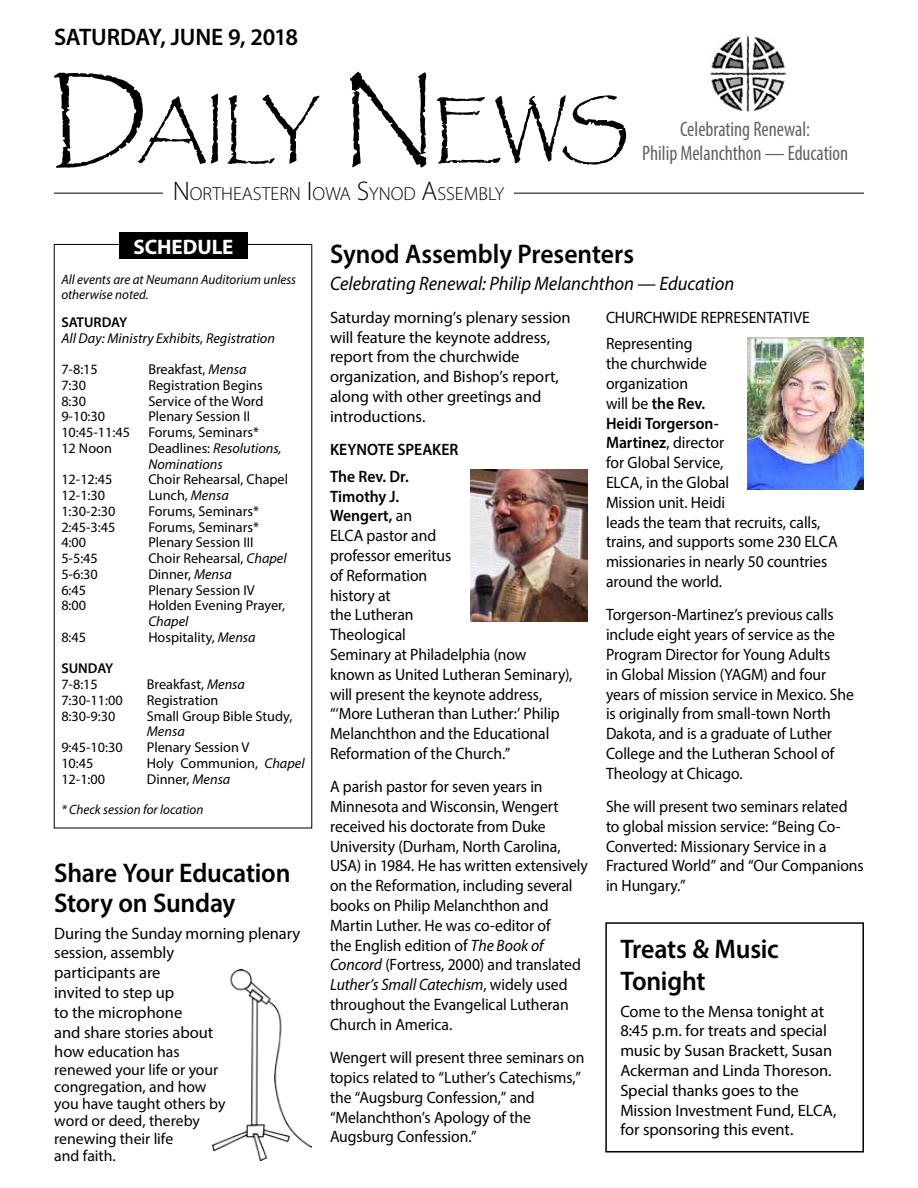
<style>
.page{position:relative;width:918px;height:1188px;background:#fff}
.page>*{position:absolute;margin:0;border:0;box-sizing:border-box;transform-origin:0 0}
.t1{font:71.4px "Papyrus";letter-spacing:-.1em;color:#000}
.t2{font:600 27px/32.4px "Myriad Pro";letter-spacing:-.01em;color:#000;scale:.96 1}
.t3{font:600 27px "Myriad Pro";letter-spacing:-.01em;color:#000;scale:.95 1}
.t4{font:600 24px "Myriad Pro";letter-spacing:-.01em;color:#000}
.t5{font:condensed 21px/24px "Myriad Pro";color:#616264;text-align:center;scale:.95 1}
.t6{font:700 21px "Myriad Pro";letter-spacing:-.005em;color:#fff}
.t7{font:italic 19.5px "Myriad Pro";color:#000;scale:.95 1}
.t8{font:300 18.9px "Myriad Pro";color:#000}
.t9{font:16.5px/19.8px "Myriad Pro";letter-spacing:-.005em;color:#000;scale:.95 1}
.t10{font:16.5px/19.8px "Myriad Pro";letter-spacing:-.005em;color:#000}
.t11{font:600 16.5px/26.5px "Myriad Pro";color:#000;scale:.95 1}
.t12{font:15.75px/17.2px "Myriad Pro";letter-spacing:-.005em;color:#000}
.t13{font:14.25px "Myriad Pro";color:#000}
.t14{font:italic 14.25px/15.8px "Myriad Pro";color:#000}
.t15{font:600 14.25px "Myriad Pro";color:#000}
.t16{font:italic 13.5px/15px "Myriad Pro";color:#000}
.s1{font-size:102px}
.s2{font-size:27px}
.s3{font-style:italic}
.s4{font-style:normal}
.s5{font-size:16.5px}
.s6{font-weight:600}
</style>
<div class="page">
<img style="left:710px;top:36px;width:75px;height:76px">
<hr style="left:54px;top:193px;width:810px;height:1px;background:#000">
<div style="left:163px;top:179px;width:351px;height:32px;background:#fff"></div>
<div style="left:605px;top:922px;width:259px;height:231px;border:2px solid #000"></div>
<img style="left:213px;top:970px;width:99px;height:191px">
<div style="left:119px;top:232px;width:129px;height:27px;background:#000"></div>
<img style="left:471px;top:470px;width:117px;height:152px">
<img style="left:747px;top:338px;width:117px;height:152px">
<h3 class="t4" style="left:54px;top:22px;width:246px">SATURDAY, JUNE 9, 2018</h3>
<h1 class="t1" style="left:50px;top:86px;width:580px"><span class="s1">D</span>AILY <span class="s1">N</span>EWS</h1>
<p class="t8" style="left:173px;top:182px;width:333px"><span class="s2">N</span>ORTHEASTERN <span class="s2">I</span>OWA <span class="s2">S</span>YNOD <span class="s2">A</span>SSEMBLY</p>
<p class="t5" style="left:642px;top:116px;width:218px">Celebrating Renewal:<br>Philip Melanchthon — Education</p>
<p class="t6" style="left:134px;top:233px;width:101px">SCHEDULE</p>
<p class="t16" style="left:61px;top:272px;width:236px">All events are at Neumann Auditorium unless otherwise noted.</p>
<p class="t15" style="left:61px;top:313px;width:67px">SATURDAY</p>
<p class="t14" style="left:61px;top:330px;width:215px">All Day: Ministry Exhibits, Registration</p>
<p class="t13" style="left:61px;top:361px;width:38px">7-8:15</p>
<p class="t13" style="left:148px;top:361px;width:100px">Breakfast, <span class="s3">Mensa</span></p>
<p class="t13" style="left:61px;top:376px;width:26px">7:30</p>
<p class="t13" style="left:148px;top:376px;width:116px">Registration Begins</p>
<p class="t13" style="left:61px;top:392px;width:26px">8:30</p>
<p class="t13" style="left:148px;top:392px;width:117px">Service of the Word</p>
<p class="t13" style="left:61px;top:408px;width:45px">9-10:30</p>
<p class="t13" style="left:148px;top:408px;width:103px">Plenary Session II</p>
<p class="t13" style="left:61px;top:424px;width:70px">10:45-11:45</p>
<p class="t13" style="left:148px;top:424px;width:112px">Forums, Seminars*</p>
<p class="t13" style="left:61px;top:439px;width:52px">12 Noon</p>
<p class="t14" style="left:148px;top:440px;width:135px"><span class="s4">Deadlines:</span> Resolutions,<br>Nominations</p>
<p class="t13" style="left:61px;top:471px;width:53px">12-12:45</p>
<p class="t13" style="left:148px;top:471px;width:141px">Choir Rehearsal, Chapel</p>
<p class="t13" style="left:61px;top:487px;width:45px">12-1:30</p>
<p class="t13" style="left:148px;top:487px;width:82px">Lunch, <span class="s3">Mensa</span></p>
<p class="t13" style="left:61px;top:502px;width:56px">1:30-2:30</p>
<p class="t13" style="left:148px;top:502px;width:112px">Forums, Seminars*</p>
<p class="t13" style="left:61px;top:518px;width:56px">2:45-3:45</p>
<p class="t13" style="left:148px;top:518px;width:112px">Forums, Seminars*</p>
<p class="t13" style="left:61px;top:534px;width:26px">4:00</p>
<p class="t13" style="left:148px;top:534px;width:107px">Plenary Session III</p>
<p class="t13" style="left:61px;top:550px;width:38px">5-5:45</p>
<p class="t13" style="left:148px;top:550px;width:140px">Choir Rehearsal, <span class="s3">Chapel</span></p>
<p class="t13" style="left:61px;top:565px;width:38px">5-6:30</p>
<p class="t13" style="left:148px;top:565px;width:85px">Dinner, <span class="s3">Mensa</span></p>
<p class="t13" style="left:61px;top:581px;width:26px">6:45</p>
<p class="t13" style="left:148px;top:581px;width:108px">Plenary Session IV</p>
<p class="t13" style="left:61px;top:597px;width:26px">8:00</p>
<p class="t13" style="left:148px;top:597px;width:138px">Holden Evening Prayer,</p>
<p class="t14" style="left:148px;top:613px;width:42px">Chapel</p>
<p class="t13" style="left:61px;top:628px;width:26px">8:45</p>
<p class="t13" style="left:148px;top:628px;width:109px">Hospitality, <span class="s3">Mensa</span></p>
<p class="t15" style="left:61px;top:660px;width:54px">SUNDAY</p>
<p class="t13" style="left:61px;top:676px;width:38px">7-8:15</p>
<p class="t13" style="left:147px;top:676px;width:100px">Breakfast, <span class="s3">Mensa</span></p>
<p class="t13" style="left:61px;top:691px;width:63px">7:30-11:00</p>
<p class="t13" style="left:147px;top:691px;width:73px">Registration</p>
<p class="t13" style="left:61px;top:707px;width:56px">8:30-9:30</p>
<p class="t13" style="left:147px;top:707px;width:147px">Small Group Bible Study,</p>
<p class="t14" style="left:147px;top:724px;width:39px">Mensa</p>
<p class="t13" style="left:61px;top:739px;width:63px">9:45-10:30</p>
<p class="t13" style="left:147px;top:739px;width:104px">Plenary Session V</p>
<p class="t13" style="left:61px;top:754px;width:34px">10:45</p>
<p class="t13" style="left:147px;top:754px;width:159px">Holy Communion, <span class="s3">Chapel</span></p>
<p class="t13" style="left:61px;top:770px;width:45px">12-1:00</p>
<p class="t13" style="left:147px;top:770px;width:85px">Dinner, <span class="s3">Mensa</span></p>
<p class="t16" style="left:61px;top:802px;width:144px">* Check session for location</p>
<h2 class="t2" style="left:54px;top:857px;width:248px;line-height:30px">Share Your Education<br>Story on Sunday</h2>
<p class="t10" style="left:54px;top:923px;width:248px">During the Sunday morning plenary session, assembly<br>participants are<br>invited to step up<br>to the microphone<br>and share stories about</p>
<p class="t12" style="left:54px;top:1043px;width:173px"><span class="s5">how</span> education has renewed your life or your congregation, and how you have taught others by word or deed, thereby renewing their life<br>and faith.</p>
<h2 class="t3" style="left:330px;top:237px;width:322px">Synod Assembly Presenters</h2>
<p class="t7" style="left:330px;top:271px;width:427px">Celebrating Renewal: Philip Melanchthon — Education</p>
<p class="t10" style="left:330px;top:307px;width:242px">Saturday morning’s plenary session will feature the keynote address, report from the churchwide organization, and Bishop’s report, along with other greetings and introductions.</p>
<p class="t11" style="left:330px;top:436px;width:137px">KEYNOTE SPEAKER<br>The Rev. Dr.</p>
<p class="t9" style="left:330px;top:486px;width:257px"><span class="s6">Timothy J.<br>Wengert,</span> an<br>ELCA pastor and<br>professor emeritus<br>of Reformation<br>history at<br>the Lutheran<br>Theological<br>Seminary at Philadelphia (now known as United Lutheran Seminary), will present the keynote address, “‘More Lutheran than Luther:’ Philip<br>Melanchthon and the Educational<br>Reformation of the Church.”</p>
<p class="t9" style="left:330px;top:777px;width:273px">A parish pastor for seven years in Minnesota and Wisconsin, Wengert received his doctorate from Duke University (Durham, North Carolina, USA) in 1984. He has written extensively on the Reformation, including several books on Philip Melanchthon and Martin Luther. He was co-editor of<br>the English edition of <span class="s3">The Book of Concord</span> (Fortress, 2000) and translated <span class="s3">Luther’s Small Catechism</span>, widely used throughout the Evangelical Lutheran Church in America.</p>
<p class="t9" style="left:330px;top:1047px;width:269px">Wengert will present three seminars on topics related to “Luther’s Catechisms,” the “Augsburg Confession,” and “Melanchthon’s Apology of the Augsburg Confession.”</p>
<p class="t9" style="left:606px;top:304px;width:216px;line-height:26.5px">CHURCHWIDE REPRESENTATIVE<br>Representing</p>
<p class="t9" style="left:606px;top:354px;width:245px">the churchwide<br>organization<br>will be <span class="s6">the Rev.<br>Heidi Torgerson-<br>Martinez</span>, director<br>for Global Service,<br>ELCA, in the Global<br>Mission unit. Heidi<br>leads the team that recruits, calls, trains, and supports some 230 ELCA missionaries in nearly 50 countries around the world.</p>
<p class="t9" style="left:606px;top:605px;width:262px">Torgerson-Martinez’s previous calls include eight years of service as the Program Director for Young Adults<br>in Global Mission (YAGM) and four years of mission service in Mexico. She is originally from small-town North Dakota, and is a graduate of Luther College and the Lutheran School of Theology at Chicago.</p>
<p class="t9" style="left:606px;top:796px;width:273px">She will present two seminars related to global mission service: “Being Co-<br>Converted: Missionary Service in a<br>Fractured World” and “Our Companions in Hungary.”</p>
<h2 class="t2" style="left:620px;top:932px;width:167px">Treats &amp; Music<br>Tonight</h2>
<p class="t10" style="left:620px;top:1001px;width:218px">Come to the Mensa tonight at<br>8:45 p.m. for treats and special music by Susan Brackett, Susan<br>Ackerman and Linda Thoreson.<br>Special thanks goes to the<br>Mission Investment Fund, ELCA, for sponsoring this event.</p>
</div>
